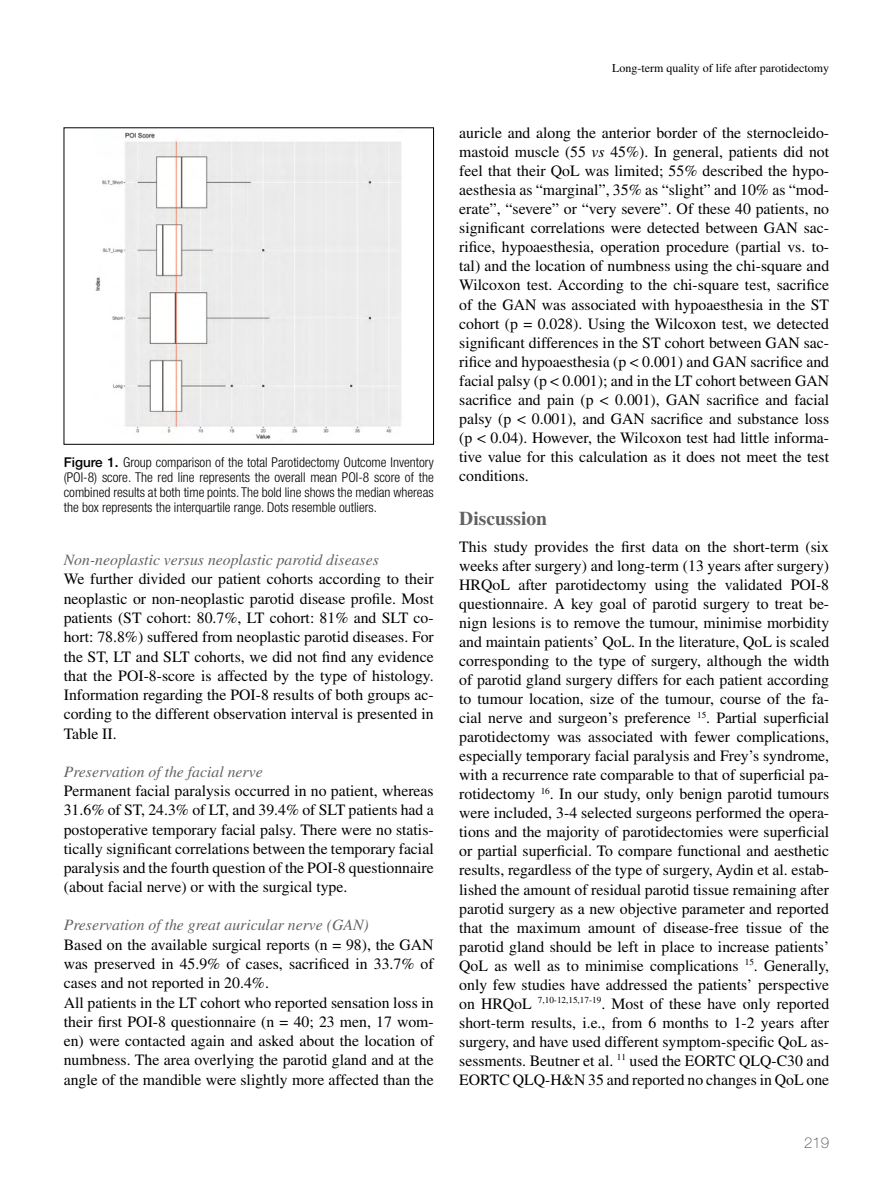
<style>
.page{position:relative;width:893px;height:1191px;background:#fff}
.page>*{position:absolute;margin:0;border:0;box-sizing:border-box;transform-origin:0 0}
.CAPITOLO{font:700 19.5px "Times LT Std";color:#626261}
.TESTO_base{font:15.75px/19px "Times LT Std";color:#000;text-align:justify}
.PARAGRAFO{font:italic 15.75px "Times LT Std";color:#626261}
.t1{font:100 15px "Helvetica Neue LT Std";color:#484847}
.FIG_didascalia{font:300 condensed 13.5px/15px "Helvetica Neue LT Std";color:#000;text-align:justify}
.t2{font:12px "Times LT Std";color:#000}
.s1{font-weight:500;font-stretch:normal}
.s2{font-style:italic}
</style>
<div class="page">
<img style="left:95px;top:132px;width:306px;height:307px">
<p class="FIG_didascalia" style="left:64px;top:454px;width:371px"><span class="s1">Figure 1.</span> Group comparison of the total Parotidectomy Outcome Inventory (POI-8) score. The red line represents the overall mean POI-8 score of the combined results at both time points. The bold line shows the median whereas the box represents the interquartile range. Dots resemble outliers.</p>
<p class="PARAGRAFO" style="left:64px;top:551px;width:316px">Non-neoplastic versus neoplastic parotid diseases</p>
<p class="TESTO_base" style="left:64px;top:569px;width:371px">We further divided our patient cohorts according to their neoplastic or non-neoplastic parotid disease profile. Most patients (ST cohort: 80.7%, LT cohort: 81% and SLT co&shy;hort: 78.8%) suffered from neoplastic parotid diseases. For the ST, LT and SLT cohorts, we did not find any evidence that the POI-8-score is affected by the type of histology.<br>Information regarding the POI-8 results of both groups ac&shy;cording to the different observation interval is presented in Table II.</p>
<p class="PARAGRAFO" style="left:64px;top:763px;width:200px">Preservation of the facial nerve</p>
<p class="TESTO_base" style="left:64px;top:781px;width:371px">Permanent facial paralysis occurred in no patient, whereas 31.6% of ST, 24.3% of LT, and 39.4% of SLT patients had a postoperative temporary facial palsy. There were no statis&shy;tically significant correlations between the temporary facial paralysis and the fourth question of the POI-8 questionnaire (about facial nerve) or with the surgical type.</p>
<p class="PARAGRAFO" style="left:64px;top:916px;width:307px">Preservation of the great auricular nerve (GAN)</p>
<p class="TESTO_base" style="left:64px;top:934px;width:371px">Based on the available surgical reports (n = 98), the GAN was preserved in 45.9% of cases, sacrificed in 33.7% of cases and not reported in 20.4%.</p>
<p class="TESTO_base" style="left:64px;top:992px;width:371px">All patients in the LT cohort who reported sensation loss in their first POI-8 questionnaire (n = 40; 23 men, 17 wom&shy;en) were contacted again and asked about the location of numbness. The area overlying the parotid gland and at the angle of the mandible were slightly more affected than the</p>
<p class="t2" style="left:612px;top:61px;width:218px">Long-term quality of life after parotidectomy</p>
<p class="TESTO_base" style="left:459px;top:123px;width:371px">auricle and along the anterior border of the sternocleido&shy;mastoid muscle (55 <span class="s2">vs</span> 45%). In general, patients did not feel that their QoL was limited; 55% described the hypo&shy;aesthesia as “marginal”, 35% as “slight” and 10% as “mod&shy;erate”, “severe” or “very severe”. Of these 40 patients, no significant correlations were detected between GAN sac&shy;rifice, hypoaesthesia, operation procedure (partial vs. to&shy;tal) and the location of numbness using the chi-square and Wilcoxon test. According to the chi-square test, sacrifice of the GAN was associated with hypoaesthesia in the ST cohort (p = 0.028). Using the Wilcoxon test, we detected significant differences in the ST cohort between GAN sac&shy;rifice and hypoaesthesia (p &lt; 0.001) and GAN sacrifice and facial palsy (p &lt; 0.001); and in the LT cohort between GAN sacrifice and pain (p &lt; 0.001), GAN sacrifice and facial palsy (p &lt; 0.001), and GAN sacrifice and substance loss (p &lt; 0.04). However, the Wilcoxon test had little informa&shy;tive value for this calculation as it does not meet the test conditions.</p>
<p class="CAPITOLO" style="left:459px;top:506px;width:89px">Discussion</p>
<p class="TESTO_base" style="left:459px;top:537px;width:371px">This study provides the first data on the short-term (six weeks after surgery) and long-term (13 years after surgery)<br>HRQoL after parotidectomy using the validated POI-8 questionnaire. A key goal of parotid surgery to treat be&shy;nign lesions is to remove the tumour, minimise morbidity and maintain patients’ QoL. In the literature, QoL is scaled corresponding to the type of surgery, although the width of parotid gland surgery differs for each patient according to tumour location, size of the tumour, course of the fa&shy;cial nerve and surgeon’s preference <sup>15</sup>. Partial superficial parotidectomy was associated with fewer complications, especially temporary facial paralysis and Frey’s syndrome, with a recurrence rate comparable to that of superficial pa&shy;rotidectomy <sup>16</sup>. In our study, only benign parotid tumours were included, 3-4 selected surgeons performed the opera&shy;tions and the majority of parotidectomies were superficial or partial superficial. To compare functional and aesthetic results, regardless of the type of surgery, Aydin et al. estab&shy;lished the amount of residual parotid tissue remaining after parotid surgery as a new objective parameter and reported that the maximum amount of disease-free tissue of the parotid gland should be left in place to increase patients’ QoL as well as to minimise complications <sup>15</sup>. Generally, only few studies have addressed the patients’ perspective on HRQoL <sup>7,10-12,15,17-19</sup>. Most of these have only reported short-term results, i.e., from 6 months to 1-2 years after surgery, and have used different symptom-specific QoL as&shy;sessments. Beutner et al. <sup>11</sup> used the EORTC QLQ-C30 and EORTC QLQ-H&amp;N 35 and reported no changes in QoL one</p>
<p class="t1" style="left:804px;top:1134px;width:27px">219</p>
</div>
